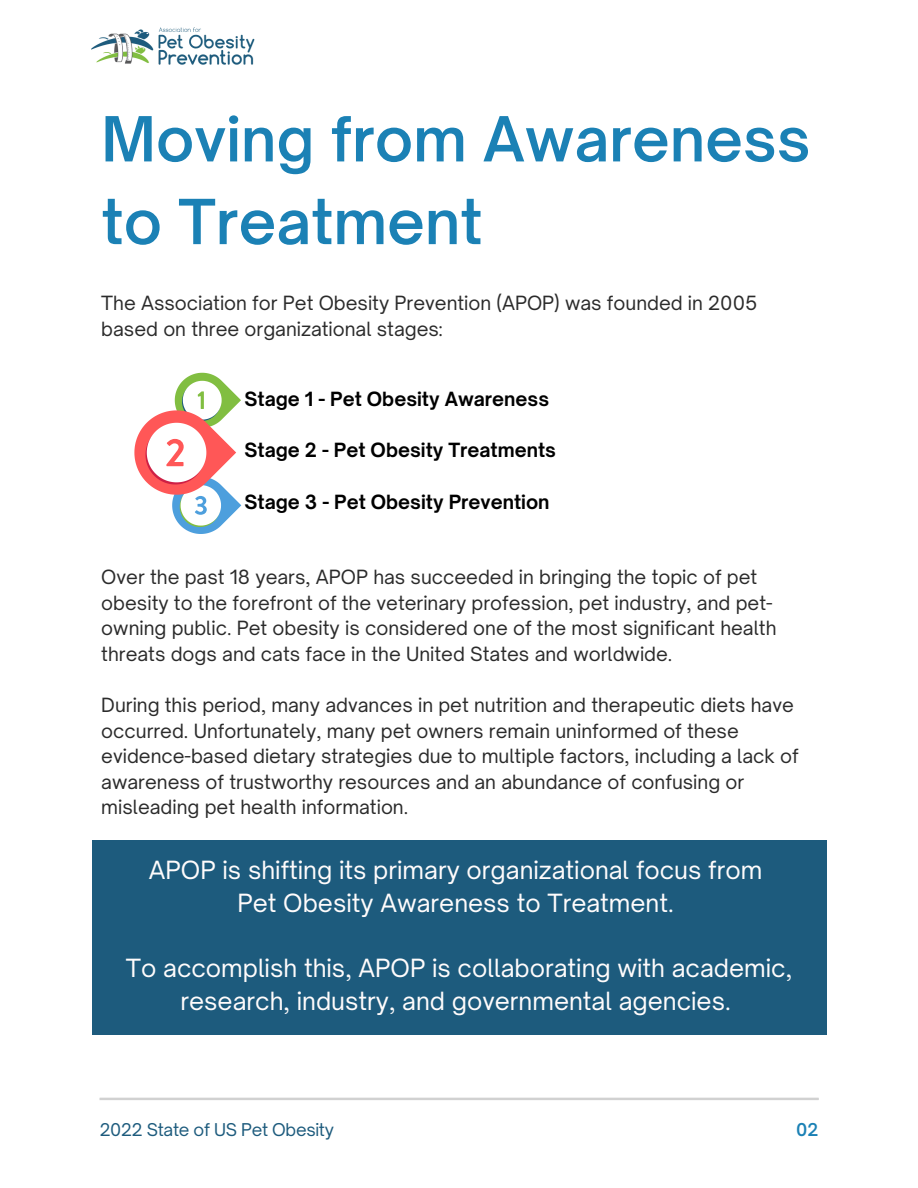
<style>
.page{position:relative;width:918px;height:1188px;background:#fff}
.page>*{position:absolute;margin:0;border:0;box-sizing:border-box;transform-origin:0 0}
.t1{font:600 59.4px/82.7px "Open Sauce One";color:#1b81b5}
.t2{font:24px/32.7px "Open Sauce One";color:#fffcfc;text-align:center}
.t3{font:18.75px/25.7px "Open Sauce One";color:#2b2b2b}
.t4{font:700 18.75px "Open Sauce One";color:#000}
.t5{font:600 16.95px "Open Sauce One";color:#1b81b5}
.t6{font:16.8px "Open Sauce One";letter-spacing:-.02em;color:#1d5b7d}
</style>
<div class="page">
<hr style="left:100px;top:1098px;width:719px;height:2px;background:#d1d1d1">
<img style="left:92px;top:28px;width:163px;height:37px">
<svg style="left:134px;top:372px;width:107px;height:162px"></svg>
<div style="left:92px;top:840px;width:734px;height:195px;background:#1d5b7d"></div>
<p class="t1" style="left:101px;top:97px;width:711px">Moving from Awareness to Treatment</p>
<p class="t3" style="left:101px;top:290px;width:657px">The Association for Pet Obesity Prevention (APOP) was founded in 2005 based on three organizational stages:</p>
<p class="t4" style="left:245px;top:387px;width:306px">Stage 1 - Pet Obesity Awareness</p>
<p class="t4" style="left:245px;top:439px;width:313px">Stage 2 - Pet Obesity Treatments</p>
<p class="t4" style="left:245px;top:490px;width:307px">Stage 3 - Pet Obesity Prevention</p>
<p class="t3" style="left:101px;top:564px;width:677px">Over the past 18 years, APOP has succeeded in bringing the topic of pet obesity to the forefront of the veterinary profession, pet industry, and pet&shy;owning public. Pet obesity is considered one of the most significant health threats dogs and cats face in the United States and worldwide.</p>
<p class="t3" style="left:101px;top:692px;width:699px">During this period, many advances in pet nutrition and therapeutic diets have occurred. Unfortunately, many pet owners remain uninformed of these evidence-based dietary strategies due to multiple factors, including a lack of awareness of trustworthy resources and an abundance of confusing or misleading pet health information.</p>
<p class="t2" style="left:149px;top:854px;width:615px">APOP is shifting its primary organizational focus from</p>
<p class="t2" style="left:237px;top:887px;width:438px">Pet Obesity Awareness to Treatment.</p>
<p class="t2" style="left:126px;top:952px;width:668px">To accomplish this, APOP is collaborating with academic, research, industry, and governmental agencies.</p>
<p class="t6" style="left:100px;top:1119px;width:236px">2022 State of US Pet Obesity</p>
<p class="t5" style="left:796px;top:1119px;width:24px">02</p>
</div>
